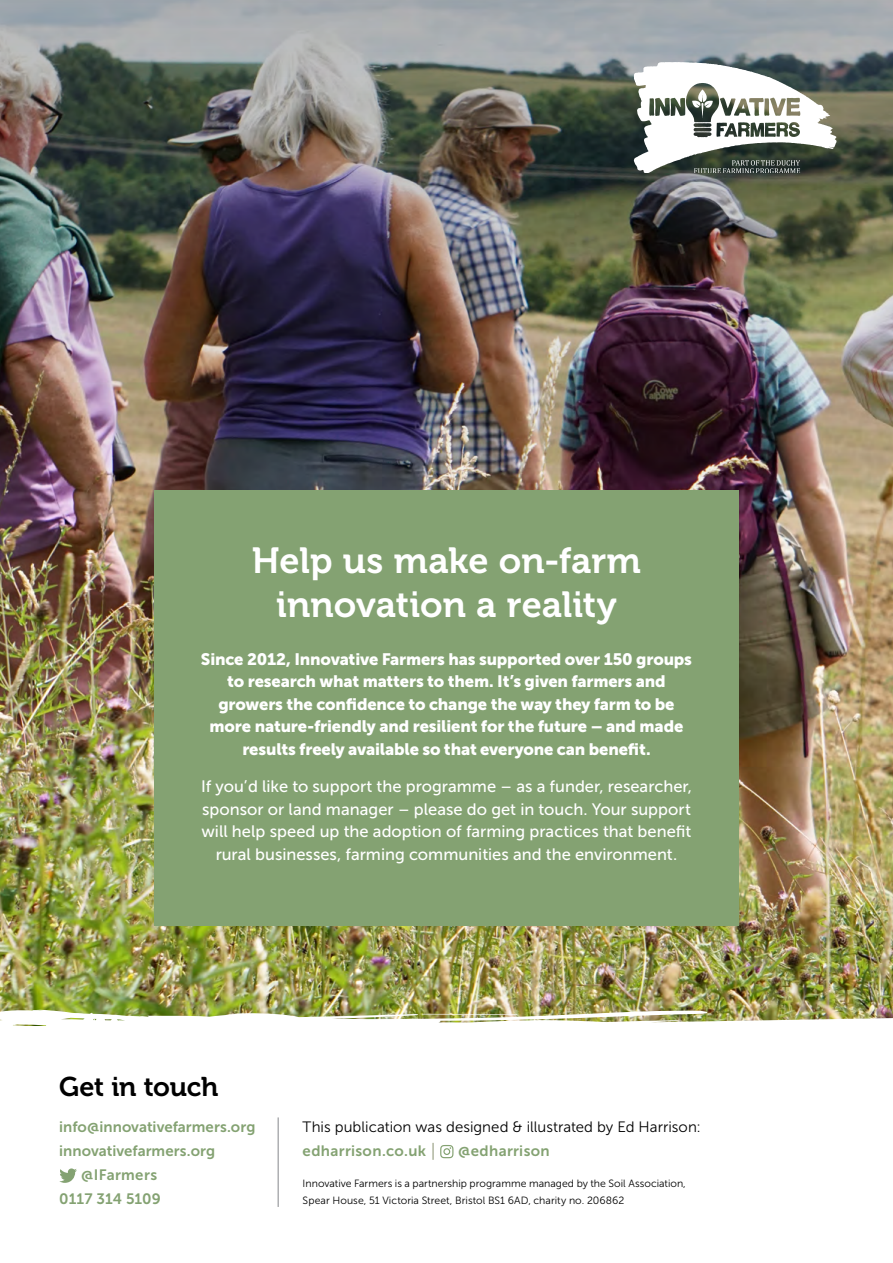
<style>
.page{position:relative;width:893px;height:1263px;background:#fff}
.page>*{position:absolute;margin:0;border:0;box-sizing:border-box;transform-origin:0 0}
.t1{font:36.15px/43.5px "Museo 700";color:#fff;text-align:center}
.t2{font:27px "Museo 700";letter-spacing:-.005em;color:#000}
.t3{font:16.5px/22.5px "Museo Sans 900";letter-spacing:-.01em;color:#fff;text-align:center}
.t4{font:16.5px/22.5px "Museo Sans 500";color:#fff;text-align:center}
.t5{font:15px "Museo Sans 700";letter-spacing:.005em;color:#84a272}
.t6{font:15px "Museo Sans 300";color:#000}
.t7{font:15px "Museo Sans 700";letter-spacing:.025em;color:#84a272}
.t8{font:10.5px/16.5px "Museo Sans 300";letter-spacing:.005em;color:#000}
.s1{font-family:"Museo Sans 100";font-size:18px;color:#6e7a51}
</style>
<div class="page">
<img style="left:0;top:0;width:893px;height:1009px">
<svg style="left:0;top:1009px;width:893px;height:198px"></svg>
<svg style="left:59px;top:1168px;width:18px;height:15px"></svg>
<svg style="left:440px;top:1145px;width:13px;height:13px"></svg>
<div style="left:154px;top:490px;width:585px;height:435px;background:#84a272"></div>
<hr style="left:278px;top:1117px;width:1px;height:90px;background:#939598">
<svg style="left:634px;top:62px;width:202px;height:111px"></svg>
<h1 class="t1" style="left:252px;top:540px;width:391px">Help us make on-farm innovation a reality</h1>
<p class="t3" style="left:201px;top:648px;width:493px">Since 2012, Innovative Farmers has supported over 150 groups to research what matters to them. It’s given farmers and growers the confidence to change the way they farm to be more nature-friendly and resilient for the future – and made results freely available so that everyone can benefit.</p>
<p class="t4" style="left:201px;top:775px;width:492px">If you’d like to support the programme – as a funder, researcher, sponsor or land manager – please do get in touch. Your support will help speed up the adoption of farming practices that benefit rural businesses, farming communities and the environment.</p>
<h2 class="t2" style="left:59px;top:1071px;width:161px">Get in touch</h2>
<p class="t5" style="left:59px;top:1118px;width:198px">info@innovativefarmers.org</p>
<p class="t5" style="left:59px;top:1142px;width:157px">innovativefarmers.org</p>
<p class="t7" style="left:81px;top:1166px;width:77px">@IFarmers</p>
<p class="t5" style="left:59px;top:1190px;width:103px">0117 314 5109</p>
<p class="t6" style="left:303px;top:1119px;width:400px">This publication was designed &amp; illustrated by Ed Harrison:</p>
<p class="t5" style="left:303px;top:1142px;width:134px">edharrison.co.uk <span class="s1">|</span></p>
<p class="t7" style="left:458px;top:1142px;width:93px">@edharrison</p>
<p class="t8" style="left:303px;top:1176px;width:385px">Innovative Farmers is a partnership programme managed by the Soil Association,<br>Spear House, 51 Victoria Street, Bristol BS1 6AD, charity no. 206862</p>
</div>
